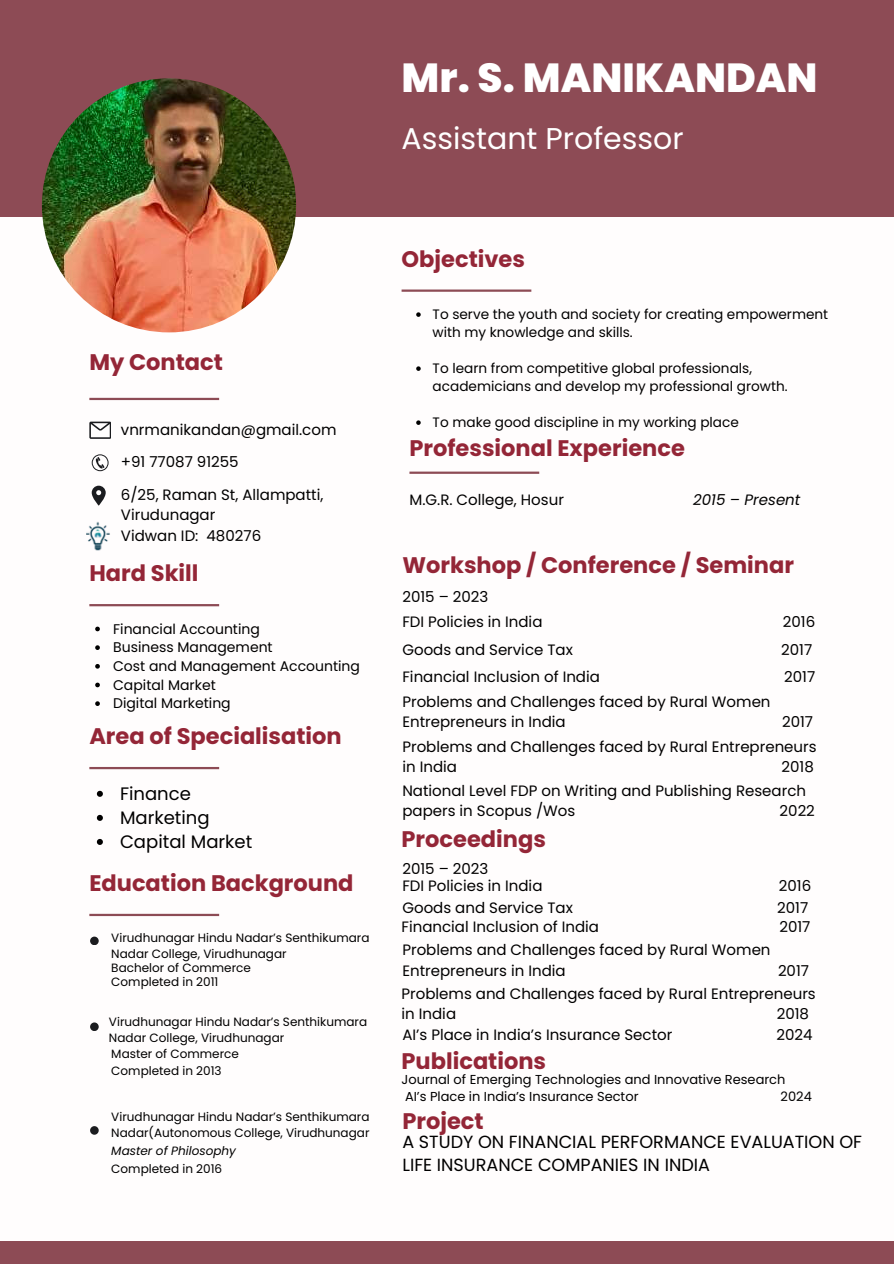
<style>
.page{position:relative;width:894px;height:1264px;background:#fff}
.page>*{position:absolute;margin:0;border:0;box-sizing:border-box;transform-origin:0 0}
.t1{font:800 40.5px "Poppins";color:#fff}
.t2{font:30px "Poppins";color:#fff}
.t3{font:700 22.5px "Poppins";color:#942637}
.t4{font:18px "Poppins";color:#000}
.t5{font:17.55px/23.7px "Poppins";color:#000}
.t6{font:15px/20.2px "Poppins";color:#000}
.t7{font:italic 15px "Poppins";color:#000}
.t8{font:13.95px "Poppins";color:#000}
.t9{font:13.65px/18px "Poppins";color:#000}
.t10{font:13.05px "Poppins";color:#000}
.t11{font:12px/16px "Poppins";color:#000}
.t12{font:italic 12px "Poppins";color:#000}
</style>
<div class="page">
<div style="left:0;top:0;width:893px;height:216px;background:#8d4b55"></div>
<div style="left:0;top:1241px;width:893px;height:22px;background:#8d4b55"></div>
<img style="left:42px;top:78px;width:254px;height:254px;border-radius:50%">
<hr style="left:401px;top:289px;width:130px;height:3px;background:#8d4b55">
<hr style="left:409px;top:471px;width:130px;height:3px;background:#8d4b55">
<hr style="left:89px;top:604px;width:130px;height:2px;background:#8d4b55">
<hr style="left:89px;top:767px;width:130px;height:2px;background:#8d4b55">
<hr style="left:89px;top:913px;width:130px;height:3px;background:#8d4b55">
<hr style="left:89px;top:398px;width:130px;height:2px;background:#8d4b55">
<svg style="left:89px;top:421px;width:22px;height:17px"></svg>
<svg style="left:92px;top:454px;width:17px;height:17px"></svg>
<svg style="left:92px;top:485px;width:13px;height:20px"></svg>
<div style="left:90px;top:936px;width:9px;height:9px;background:#1b1c1f;border-radius:50%"></div>
<div style="left:90px;top:1022px;width:9px;height:9px;background:#1b1c1f;border-radius:50%"></div>
<div style="left:90px;top:1126px;width:9px;height:8px;background:#1b1c1f;border-radius:50%"></div>
<img style="left:87px;top:521px;width:23px;height:30px">
<svg style="left:95px;top:626px;width:5px;height:5px"></svg>
<svg style="left:95px;top:645px;width:5px;height:5px"></svg>
<svg style="left:95px;top:664px;width:5px;height:4px"></svg>
<svg style="left:95px;top:682px;width:5px;height:5px"></svg>
<svg style="left:95px;top:701px;width:5px;height:5px"></svg>
<svg style="left:97px;top:790px;width:6px;height:6px"></svg>
<svg style="left:97px;top:814px;width:6px;height:6px"></svg>
<svg style="left:97px;top:839px;width:6px;height:6px"></svg>
<svg style="left:416px;top:312px;width:4px;height:5px"></svg>
<svg style="left:416px;top:366px;width:4px;height:5px"></svg>
<svg style="left:416px;top:420px;width:4px;height:5px"></svg>
<p class="t1" style="left:401px;top:50px;width:417px">Mr. S. MANIKANDAN</p>
<h3 class="t2" style="left:401px;top:117px;width:283px">Assistant Professor</h3>
<p class="t3" style="left:89px;top:346px;width:135px">My Contact</p>
<p class="t6" style="left:121px;top:419px;width:217px">vnrmanikandan@gmail.com</p>
<h3 class="t6" style="left:121px;top:452px;width:119px">+91 77087 91255</h3>
<p class="t6" style="left:121px;top:485px;width:204px">6/25, Raman St, Allampatti,<br>Virudunagar</p>
<h6 class="t6" style="left:121px;top:526px;width:142px">Vidwan ID: 480276</h6>
<h6 class="t3" style="left:89px;top:557px;width:111px">Hard Skill</h6>
<p class="t8" style="left:113px;top:619px;width:148px">Financial Accounting</p>
<h3 class="t8" style="left:113px;top:637px;width:161px">Business Management</h3>
<p class="t8" style="left:113px;top:656px;width:248px">Cost and Management Accounting</p>
<h6 class="t8" style="left:113px;top:675px;width:104px">Capital Market</h6>
<h3 class="t8" style="left:113px;top:693px;width:119px">Digital Marketing</h3>
<p class="t3" style="left:89px;top:720px;width:254px">Area of Specialisation</p>
<h6 class="t4" style="left:120px;top:781px;width:72px">Finance</h6>
<p class="t4" style="left:120px;top:805px;width:91px">Marketing</p>
<p class="t4" style="left:120px;top:829px;width:134px">Capital Market</p>
<h6 class="t3" style="left:89px;top:867px;width:266px">Education Background</h6>
<h6 class="t11" style="left:111px;top:929px;width:260px">Virudhunagar Hindu Nadar’s Senthikumara<br>Nadar College, Virudhunagar</h6>
<h3 class="t11" style="left:111px;top:959px;width:141px">Bachelor of Commerce</h3>
<h6 class="t11" style="left:111px;top:973px;width:109px">Completed in 2011</h6>
<h6 class="t11" style="left:109px;top:1013px;width:260px">Virudhunagar Hindu Nadar’s Senthikumara<br>Nadar College, Virudhunagar</h6>
<h3 class="t11" style="left:111px;top:1045px;width:129px">Master of Commerce</h3>
<h6 class="t11" style="left:111px;top:1062px;width:112px">Completed in 2013</h6>
<h6 class="t11" style="left:111px;top:1108px;width:260px">Virudhunagar Hindu Nadar’s Senthikumara<br>Nadar(Autonomous College, Virudhunagar</h6>
<p class="t12" style="left:111px;top:1142px;width:126px">Master of Philosophy</p>
<p class="t11" style="left:111px;top:1161px;width:112px">Completed in 2016</p>
<p class="t3" style="left:401px;top:243px;width:125px">Objectives</p>
<p class="t9" style="left:432px;top:305px;width:397px">To serve the youth and society for creating empowerment with my knowledge and skills.</p>
<h6 class="t9" style="left:432px;top:359px;width:356px">To learn from competitive global professionals, academicians and develop my professional growth.</h6>
<h6 class="t9" style="left:432px;top:413px;width:308px">To make good discipline in my working place</h6>
<p class="t3" style="left:409px;top:432px;width:277px">Professional Experience</p>
<h6 class="t6" style="left:409px;top:489px;width:156px">M.G.R. College, Hosur</h6>
<h6 class="t7" style="left:693px;top:489px;width:109px">2015 – Present</h6>
<p class="t3" style="left:402px;top:549px;width:393px">Workshop / Conference / Seminar</p>
<p class="t6" style="left:402px;top:586px;width:87px">2015 – 2023</p>
<h6 class="t6" style="left:402px;top:611px;width:141px">FDI Policies in India</h6>
<h6 class="t6" style="left:782px;top:611px;width:34px">2016</h6>
<h3 class="t6" style="left:402px;top:640px;width:172px">Goods and Service Tax</h3>
<h3 class="t6" style="left:781px;top:640px;width:33px">2017</h3>
<h3 class="t6" style="left:402px;top:666px;width:199px">Financial Inclusion of India</h3>
<h3 class="t6" style="left:784px;top:666px;width:33px">2017</h3>
<p class="t6" style="left:402px;top:691px;width:369px">Problems and Challenges faced by Rural Women<br>Entrepreneurs in India</p>
<p class="t6" style="left:781px;top:712px;width:33px">2017</p>
<p class="t6" style="left:402px;top:736px;width:415px">Problems and Challenges faced by Rural Entrepreneurs in India</p>
<p class="t6" style="left:781px;top:757px;width:34px">2018</p>
<p class="t6" style="left:402px;top:780px;width:405px">National Level FDP on Writing and Publishing Research papers in Scopus /Wos</p>
<p class="t6" style="left:779px;top:800px;width:37px">2022</p>
<h6 class="t3" style="left:401px;top:823px;width:146px">Proceedings</h6>
<p class="t6" style="left:402px;top:858px;width:87px">2015 – 2023</p>
<p class="t6" style="left:402px;top:875px;width:141px">FDI Policies in India</p>
<p class="t6" style="left:778px;top:875px;width:34px">2016</p>
<p class="t6" style="left:402px;top:897px;width:172px">Goods and Service Tax</p>
<p class="t6" style="left:777px;top:897px;width:33px">2017</p>
<p class="t6" style="left:401px;top:917px;width:199px">Financial Inclusion of India</p>
<p class="t6" style="left:779px;top:917px;width:33px">2017</p>
<p class="t6" style="left:402px;top:940px;width:369px">Problems and Challenges faced by Rural Women<br>Entrepreneurs in India</p>
<p class="t6" style="left:777px;top:960px;width:33px">2017</p>
<p class="t6" style="left:401px;top:983px;width:415px">Problems and Challenges faced by Rural Entrepreneurs in India</p>
<p class="t6" style="left:776px;top:1003px;width:34px">2018</p>
<h6 class="t6" style="left:402px;top:1024px;width:271px">AI’s Place in India’s Insurance Sector</h6>
<h6 class="t6" style="left:776px;top:1024px;width:38px">2024</h6>
<h6 class="t3" style="left:401px;top:1045px;width:146px">Publications</h6>
<h3 class="t10" style="left:401px;top:1070px;width:385px">Journal of Emerging Technologies and Innovative Research</h3>
<p class="t10" style="left:405px;top:1087px;width:235px">AI’s Place in India’s Insurance Sector</p>
<p class="t10" style="left:780px;top:1087px;width:33px">2024</p>
<h6 class="t3" style="left:402px;top:1104px;width:83px">Project</h6>
<h6 class="t5" style="left:402px;top:1129px;width:461px">A STUDY ON FINANCIAL PERFORMANCE EVALUATION OF<br>LIFE INSURANCE COMPANIES IN INDIA</h6>
</div>
